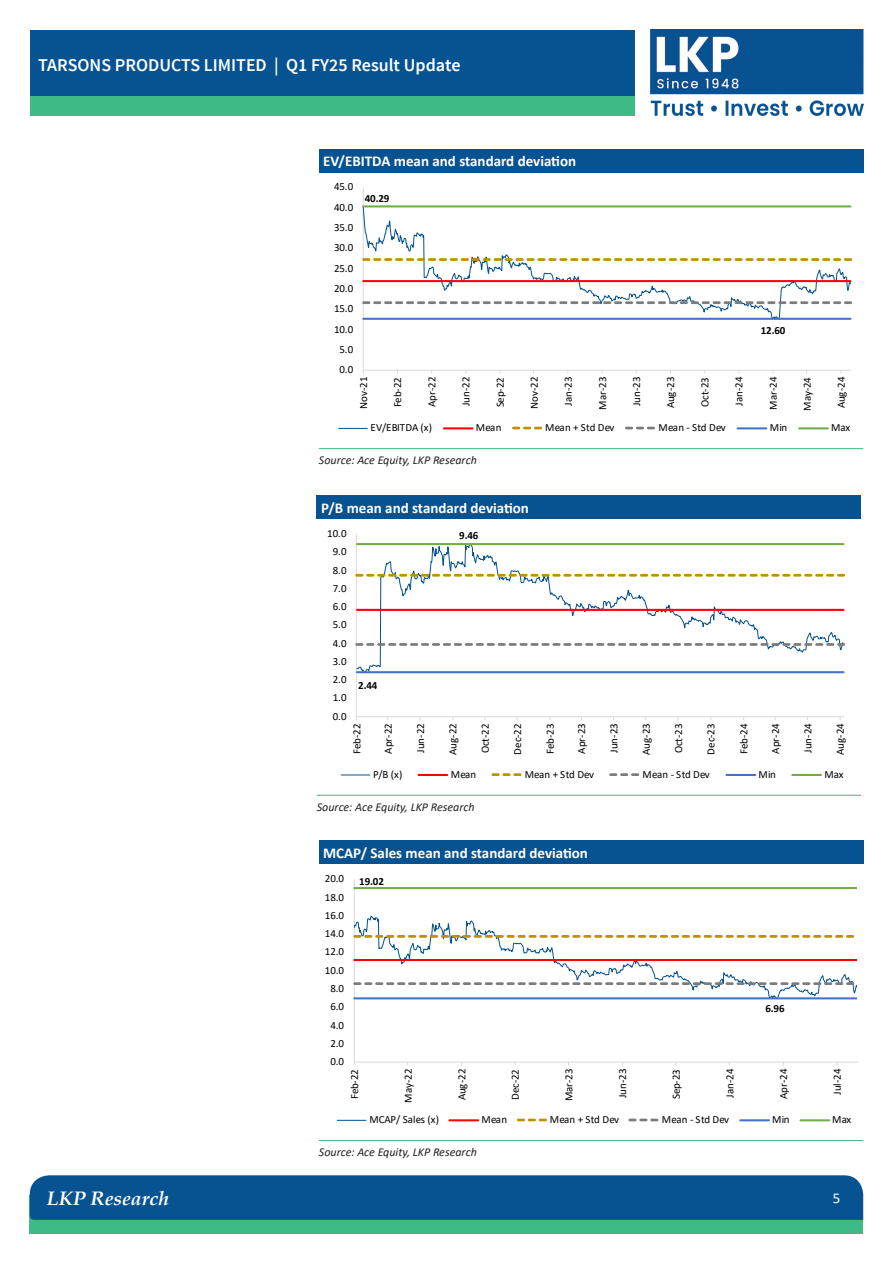
<style>
.page{position:relative;width:893px;height:1263px;background:#fff}
.page>*{position:absolute;margin:0;border:0;box-sizing:border-box;transform-origin:0 0}
.t1{font:italic 700 19.5px "Book Antiqua";color:#fff}
.t2{font:600 18px "Source Sans Pro";color:#fff}
.Table_Head_white{font:700 15px "Calibri";color:#fff}
.t3{font:15px "Calibri";color:#fff}
.Source{font:italic 12px "Calibri";color:#231f20}
.t4{font:10.95px "Calibri";letter-spacing:-.005em;color:#000}
.t5{font:700 10.95px "Calibri";letter-spacing:-.005em;color:#000}
</style>
<div class="page">
<img style="left:651px;top:30px;width:212px;height:85px">
<div style="left:30px;top:85px;width:605px;height:30px;background:#3dba85"></div>
<div style="left:30px;top:30px;width:605px;height:66px;background:#075392"></div>
<div style="left:30px;top:1195px;width:833px;height:38px;background:#3dba85"></div>
<div style="left:30px;top:1175px;width:833px;height:45px;background:#075392"></div>
<div style="left:319px;top:149px;width:544px;height:23px;background:#075392"></div>
<hr style="left:319px;top:448px;width:544px;height:1px;background:#3dba85">
<hr style="left:363px;top:187px;width:1px;height:183px;background:#d9d9d9">
<hr style="left:363px;top:370px;width:488px;height:1px;background:#d9d9d9">
<svg style="left:363px;top:208px;width:488px;height:109px"></svg>
<svg style="left:363px;top:279px;width:488px;height:4px"></svg>
<svg style="left:363px;top:257px;width:488px;height:5px"></svg>
<svg style="left:363px;top:300px;width:488px;height:5px"></svg>
<svg style="left:363px;top:317px;width:488px;height:3px"></svg>
<svg style="left:363px;top:205px;width:488px;height:3px"></svg>
<svg style="left:339px;top:428px;width:28px;height:1px"></svg>
<hr style="left:444px;top:427px;width:29px;height:2px;background:#f00">
<svg style="left:513px;top:427px;width:29px;height:2px"></svg>
<svg style="left:626px;top:427px;width:29px;height:2px"></svg>
<hr style="left:737px;top:427px;width:29px;height:2px;background:#4472c4">
<hr style="left:799px;top:427px;width:29px;height:2px;background:#70ad47">
<div style="left:317px;top:495px;width:544px;height:24px;background:#075392"></div>
<hr style="left:317px;top:795px;width:544px;height:1px;background:#3dba85">
<hr style="left:356px;top:534px;width:1px;height:183px;background:#d9d9d9">
<hr style="left:356px;top:716px;width:488px;height:1px;background:#d9d9d9">
<svg style="left:356px;top:546px;width:487px;height:124px"></svg>
<svg style="left:356px;top:608px;width:489px;height:4px"></svg>
<svg style="left:356px;top:572px;width:489px;height:6px"></svg>
<svg style="left:356px;top:642px;width:489px;height:5px"></svg>
<svg style="left:356px;top:670px;width:489px;height:4px"></svg>
<svg style="left:356px;top:543px;width:489px;height:3px"></svg>
<svg style="left:341px;top:775px;width:29px;height:1px"></svg>
<hr style="left:419px;top:774px;width:28px;height:2px;background:#f00">
<svg style="left:493px;top:773px;width:29px;height:3px"></svg>
<svg style="left:610px;top:773px;width:29px;height:3px"></svg>
<hr style="left:726px;top:774px;width:29px;height:2px;background:#4472c4">
<hr style="left:792px;top:774px;width:29px;height:2px;background:#70ad47">
<div style="left:319px;top:841px;width:544px;height:23px;background:#075392"></div>
<hr style="left:319px;top:1140px;width:544px;height:1px;background:#3dba85">
<hr style="left:354px;top:879px;width:1px;height:183px;background:#d9d9d9">
<hr style="left:354px;top:1062px;width:504px;height:1px;background:#d9d9d9">
<svg style="left:354px;top:916px;width:503px;height:84px"></svg>
<svg style="left:354px;top:887px;width:503px;height:3px;background:#9cc680"></svg>
<svg style="left:337px;top:1120px;width:29px;height:1px"></svg>
<hr style="left:449px;top:1119px;width:29px;height:2px;background:#f00">
<svg style="left:518px;top:1118px;width:29px;height:3px"></svg>
<svg style="left:630px;top:1118px;width:28px;height:3px"></svg>
<hr style="left:740px;top:1119px;width:29px;height:2px;background:#4472c4">
<hr style="left:800px;top:1119px;width:29px;height:2px;background:#70ad47">
<h2 class="t2" style="left:38px;top:53px;width:424px">TARSONS PRODUCTS LIMITED | Q1 FY25 Result Update</h2>
<p class="Table_Head_white" style="left:323px;top:151px;width:254px">EV/EBITDA mean and standard deviation</p>
<p class="t4" style="left:334px;top:179px;width:21px">45.0</p>
<p class="t4" style="left:334px;top:199px;width:21px">40.0</p>
<p class="t4" style="left:334px;top:220px;width:21px">35.0</p>
<p class="t4" style="left:334px;top:240px;width:21px">30.0</p>
<p class="t4" style="left:334px;top:260px;width:21px">25.0</p>
<p class="t4" style="left:334px;top:281px;width:21px">20.0</p>
<p class="t4" style="left:334px;top:301px;width:21px">15.0</p>
<p class="t4" style="left:334px;top:321px;width:21px">10.0</p>
<p class="t4" style="left:339px;top:342px;width:15px">5.0</p>
<p class="t4" style="left:339px;top:362px;width:15px">0.0</p>
<p class="t5" style="left:365px;top:190px;width:26px">40.29</p>
<p class="t5" style="left:761px;top:322px;width:26px">12.60</p>
<p class="t4" style="left:356px;top:409px;width:34px;rotate:-90deg">Nov-21</p>
<p class="t4" style="left:390px;top:407px;width:32px;rotate:-90deg">Feb-22</p>
<p class="t4" style="left:424px;top:407px;width:32px;rotate:-90deg">Apr-22</p>
<p class="t4" style="left:458px;top:406px;width:31px;rotate:-90deg">Jun-22</p>
<p class="t4" style="left:492px;top:407px;width:32px;rotate:-90deg">Sep-22</p>
<p class="t4" style="left:527px;top:409px;width:34px;rotate:-90deg">Nov-22</p>
<p class="t4" style="left:561px;top:406px;width:30px;rotate:-90deg">Jan-23</p>
<p class="t4" style="left:595px;top:409px;width:34px;rotate:-90deg">Mar-23</p>
<p class="t4" style="left:629px;top:406px;width:31px;rotate:-90deg">Jun-23</p>
<p class="t4" style="left:663px;top:408px;width:33px;rotate:-90deg">Aug-23</p>
<p class="t4" style="left:697px;top:407px;width:31px;rotate:-90deg">Oct-23</p>
<p class="t4" style="left:731px;top:406px;width:30px;rotate:-90deg">Jan-24</p>
<p class="t4" style="left:765px;top:409px;width:34px;rotate:-90deg">Mar-24</p>
<p class="t4" style="left:800px;top:411px;width:35px;rotate:-90deg">May-24</p>
<p class="t4" style="left:834px;top:408px;width:33px;rotate:-90deg">Aug-24</p>
<p class="t4" style="left:371px;top:420px;width:63px">EV/EBITDA (x)</p>
<p class="t4" style="left:476px;top:420px;width:27px">Mean</p>
<p class="t4" style="left:545px;top:420px;width:71px">Mean + Std Dev</p>
<p class="t4" style="left:658px;top:420px;width:69px">Mean - Std Dev</p>
<p class="t4" style="left:770px;top:420px;width:19px">Min</p>
<p class="t4" style="left:831px;top:420px;width:21px">Max</p>
<p class="Source" style="left:319px;top:452px;width:159px">Source: Ace Equity, LKP Research</p>
<p class="Table_Head_white" style="left:321px;top:497px;width:209px">P/B mean and standard deviation</p>
<p class="t4" style="left:327px;top:526px;width:21px">10.0</p>
<p class="t4" style="left:333px;top:544px;width:15px">9.0</p>
<p class="t4" style="left:333px;top:562px;width:15px">8.0</p>
<p class="t4" style="left:333px;top:580px;width:15px">7.0</p>
<p class="t4" style="left:333px;top:599px;width:15px">6.0</p>
<p class="t4" style="left:333px;top:617px;width:15px">5.0</p>
<p class="t4" style="left:333px;top:635px;width:15px">4.0</p>
<p class="t4" style="left:333px;top:654px;width:15px">3.0</p>
<p class="t4" style="left:333px;top:672px;width:15px">2.0</p>
<p class="t4" style="left:333px;top:690px;width:15px">1.0</p>
<p class="t4" style="left:333px;top:708px;width:15px">0.0</p>
<p class="t5" style="left:358px;top:677px;width:21px">2.44</p>
<p class="t5" style="left:459px;top:528px;width:21px">9.46</p>
<p class="t4" style="left:349px;top:754px;width:32px;rotate:-90deg">Feb-22</p>
<p class="t4" style="left:381px;top:754px;width:32px;rotate:-90deg">Apr-22</p>
<p class="t4" style="left:413px;top:753px;width:31px;rotate:-90deg">Jun-22</p>
<p class="t4" style="left:445px;top:755px;width:33px;rotate:-90deg">Aug-22</p>
<p class="t4" style="left:477px;top:753px;width:31px;rotate:-90deg">Oct-22</p>
<p class="t4" style="left:510px;top:754px;width:32px;rotate:-90deg">Dec-22</p>
<p class="t4" style="left:543px;top:754px;width:32px;rotate:-90deg">Feb-23</p>
<p class="t4" style="left:574px;top:754px;width:32px;rotate:-90deg">Apr-23</p>
<p class="t4" style="left:606px;top:753px;width:31px;rotate:-90deg">Jun-23</p>
<p class="t4" style="left:639px;top:755px;width:33px;rotate:-90deg">Aug-23</p>
<p class="t4" style="left:671px;top:753px;width:31px;rotate:-90deg">Oct-23</p>
<p class="t4" style="left:703px;top:754px;width:32px;rotate:-90deg">Dec-23</p>
<p class="t4" style="left:736px;top:754px;width:32px;rotate:-90deg">Feb-24</p>
<p class="t4" style="left:768px;top:754px;width:32px;rotate:-90deg">Apr-24</p>
<p class="t4" style="left:800px;top:753px;width:31px;rotate:-90deg">Jun-24</p>
<p class="t4" style="left:833px;top:755px;width:33px;rotate:-90deg">Aug-24</p>
<p class="t4" style="left:373px;top:767px;width:31px">P/B (x)</p>
<p class="t4" style="left:451px;top:767px;width:27px">Mean</p>
<p class="t4" style="left:525px;top:767px;width:71px">Mean + Std Dev</p>
<p class="t4" style="left:643px;top:767px;width:69px">Mean - Std Dev</p>
<p class="t4" style="left:758px;top:767px;width:19px">Min</p>
<p class="t4" style="left:824px;top:767px;width:21px">Max</p>
<p class="Source" style="left:317px;top:798px;width:159px">Source: Ace Equity, LKP Research</p>
<p class="Table_Head_white" style="left:323px;top:842px;width:266px">MCAP/ Sales mean and standard deviation</p>
<p class="t4" style="left:325px;top:871px;width:21px">20.0</p>
<p class="t4" style="left:325px;top:889px;width:21px">18.0</p>
<p class="t4" style="left:325px;top:908px;width:21px">16.0</p>
<p class="t4" style="left:325px;top:926px;width:21px">14.0</p>
<p class="t4" style="left:325px;top:944px;width:21px">12.0</p>
<p class="t4" style="left:325px;top:962px;width:21px">10.0</p>
<p class="t4" style="left:330px;top:981px;width:15px">8.0</p>
<p class="t4" style="left:330px;top:999px;width:15px">6.0</p>
<p class="t4" style="left:330px;top:1017px;width:15px">4.0</p>
<p class="t4" style="left:330px;top:1035px;width:15px">2.0</p>
<p class="t4" style="left:330px;top:1054px;width:15px">0.0</p>
<p class="t5" style="left:359px;top:873px;width:26px">19.02</p>
<p class="t5" style="left:765px;top:1001px;width:21px">6.96</p>
<p class="t4" style="left:347px;top:1099px;width:32px;rotate:-90deg">Feb-22</p>
<p class="t4" style="left:400px;top:1102px;width:35px;rotate:-90deg">May-22</p>
<p class="t4" style="left:454px;top:1100px;width:33px;rotate:-90deg">Aug-22</p>
<p class="t4" style="left:508px;top:1100px;width:32px;rotate:-90deg">Dec-22</p>
<p class="t4" style="left:561px;top:1101px;width:34px;rotate:-90deg">Mar-23</p>
<p class="t4" style="left:615px;top:1098px;width:31px;rotate:-90deg">Jun-23</p>
<p class="t4" style="left:669px;top:1099px;width:32px;rotate:-90deg">Sep-23</p>
<p class="t4" style="left:722px;top:1097px;width:30px;rotate:-90deg">Jan-24</p>
<p class="t4" style="left:776px;top:1099px;width:32px;rotate:-90deg">Apr-24</p>
<p class="t4" style="left:829px;top:1095px;width:28px;rotate:-90deg">Jul-24</p>
<p class="t4" style="left:369px;top:1112px;width:71px">MCAP/ Sales (x)</p>
<p class="t4" style="left:482px;top:1112px;width:27px">Mean</p>
<p class="t4" style="left:550px;top:1112px;width:71px">Mean + Std Dev</p>
<p class="t4" style="left:662px;top:1112px;width:69px">Mean - Std Dev</p>
<p class="t4" style="left:772px;top:1112px;width:19px">Min</p>
<p class="t4" style="left:832px;top:1112px;width:21px">Max</p>
<p class="Source" style="left:319px;top:1143px;width:159px">Source: Ace Equity, LKP Research</p>
<h1 class="t1" style="left:47px;top:1184px;width:123px">LKP Research</h1>
<h3 class="t3" style="left:833px;top:1188px;width:9px">5</h3>
</div>
